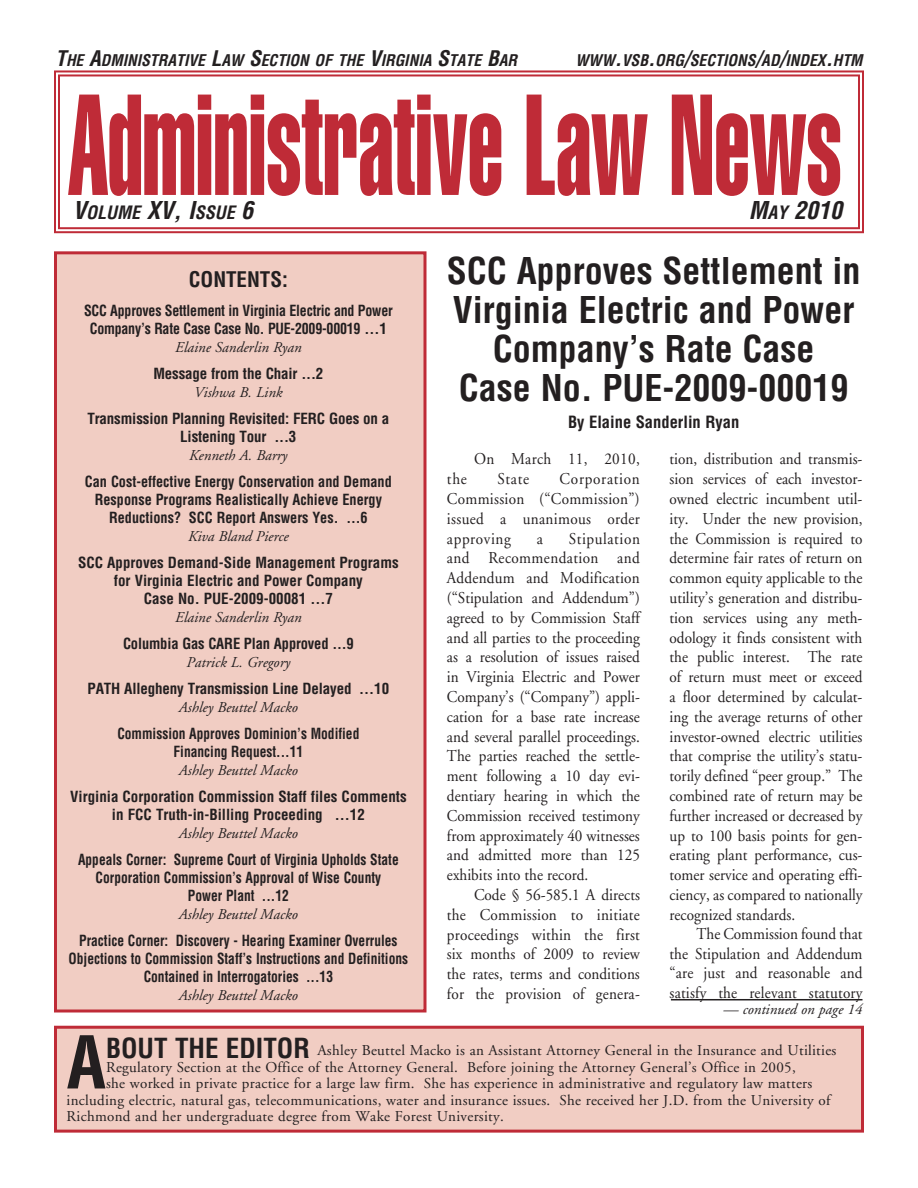
<style>
.page{position:relative;width:918px;height:1188px;background:#fff}
.page>*{position:absolute;margin:0;border:0;box-sizing:border-box;transform-origin:0 0}
.t1{font:141px "Helvetica Extra Compressed";color:#bf2b37;scale:.75 1}
.t2{font:700 condensed 70.95px "Helvetica";color:#231f20}
.t3{font:700 condensed 36px/39px "Helvetica";color:#231f20;text-align:center}
.t4{font:700 condensed 27px "Helvetica";color:#231f20}
.t5{font:italic 700 condensed 24px "Helvetica";color:#231f20}
.t6{font:700 condensed 21px "Helvetica";color:#231f20}
.t7{font:italic 700 condensed 18px "Helvetica";color:#231f20}
.t8{font:16.5px/19.8px "Adobe Garamond";letter-spacing:.01em;color:#231f20;text-align:justify;scale:.92 1}
.t9{font:700 condensed 16.5px "Helvetica";color:#231f20}
.t10{font:italic 700 condensed 15.75px "Helvetica";color:#231f20}
.t11{font:15px "Adobe Garamond";letter-spacing:.02em;color:#231f20}
.t12{font:700 condensed 15px/18px "Helvetica";color:#231f20;text-align:center}
.t13{font:700 condensed 15px/18px "Helvetica";color:#231f20;text-align:center;scale:.9 1}
.t14{font:italic 15px "Adobe Garamond";color:#231f20}
.t15{font:700 condensed 15px/18px "Helvetica";color:#231f20;text-align:center;scale:.95 1}
.t16{font:700 condensed 15px/18px "Helvetica";color:#231f20;text-align:center;scale:.93 1}
.s1{font-size:21px}
.s2{font-size:24px}
.s3{font-size:18px}
</style>
<div class="page">
<div style="left:54px;top:251px;width:373px;height:761px;background:#f1cdc3;border:3px solid #bf2b37"></div>
<svg style="left:54px;top:70px;width:810px;height:164px"></svg>
<div style="left:58px;top:74px;width:802px;height:155px;border:2px solid #bf2b37"></div>
<hr style="left:671px;top:999px;width:191px;height:1px;background:#231f20">
<div style="left:54px;top:1026px;width:810px;height:107px;background:#f1cdc3;border:3px solid #bf2b37"></div>
<p class="t10" style="left:56px;top:50px;width:463px"><span class="s1">T</span>HE <span class="s1">A</span>DMINISTRATIVE <span class="s1">L</span>AW <span class="s1">S</span>ECTION OF THE <span class="s1">V</span>IRGINIA <span class="s1">S</span>TATE <span class="s1">B</span>AR</p>
<p class="t10" style="left:575px;top:50px;width:289px">WWW<span class="s1">.</span>VSB<span class="s1">.</span>ORG<span class="s1">/</span>SECTIONS<span class="s1">/</span>AD<span class="s1">/</span>INDEX<span class="s1">.</span>HTM</p>
<h1 class="t1" style="left:69px;top:60px;width:1032px">Administrative Law News</h1>
<p class="t7" style="left:73px;top:201px;width:218px"><span class="s2">V</span>OLUME <span class="s2">XV, I</span>SSUE <span class="s2">6 M</span></p>
<h3 class="t5" style="left:768px;top:195px;width:76px"><span class="s3">AY</span> 2010</h3>
<p class="t6" style="left:189px;top:267px;width:101px">CONTENTS:</p>
<p class="t16" style="left:84px;top:301px;width:333px">SCC Approves Settlement in Virginia Electric and Power<br>Company’s Rate Case Case No. PUE-2009-00019 ...1</p>
<p class="t14" style="left:175px;top:339px;width:128px">Elaine Sanderlin Ryan</p>
<p class="t12" style="left:153px;top:364px;width:172px">Message from the Chair ...2</p>
<p class="t14" style="left:194px;top:384px;width:90px">Vishwa B. Link</p>
<p class="t12" style="left:87px;top:409px;width:304px">Transmission Planning Revisited: FERC Goes on a<br>Listening Tour ...3</p>
<p class="t14" style="left:189px;top:447px;width:100px">Kenneth A. Barry</p>
<p class="t15" style="left:85px;top:472px;width:325px">Can Cost-effective Energy Conservation and Demand<br>Response Programs Realistically Achieve Energy<br>Reductions? SCC Report Answers Yes. ...6</p>
<p class="t14" style="left:188px;top:528px;width:102px">Kiva Bland Pierce</p>
<p class="t12" style="left:78px;top:553px;width:322px">SCC Approves Demand-Side Management Programs for Virginia Electric and Power Company<br>Case No. PUE-2009-00081 ...7</p>
<p class="t14" style="left:175px;top:609px;width:128px">Elaine Sanderlin Ryan</p>
<p class="t12" style="left:123px;top:634px;width:232px">Columbia Gas CARE Plan Approved ...9</p>
<p class="t14" style="left:187px;top:654px;width:105px">Patrick L. Gregory</p>
<p class="t12" style="left:88px;top:679px;width:303px">PATH Allegheny Transmission Line Delayed ...10</p>
<p class="t14" style="left:179px;top:699px;width:121px">Ashley Beuttel Macko</p>
<p class="t13" style="left:117px;top:724px;width:271px">Commission Approves Dominion’s Modified<br>Financing Request...11</p>
<p class="t14" style="left:179px;top:762px;width:121px">Ashley Beuttel Macko</p>
<p class="t12" style="left:70px;top:787px;width:338px">Virginia Corporation Commission Staff files Comments in FCC Truth-in-Billing Proceeding ...12</p>
<p class="t14" style="left:179px;top:825px;width:121px">Ashley Beuttel Macko</p>
<p class="t13" style="left:78px;top:850px;width:358px">Appeals Corner: Supreme Court of Virginia Upholds State<br>Corporation Commission’s Approval of Wise County<br>Power Plant ...12</p>
<p class="t14" style="left:179px;top:906px;width:121px">Ashley Beuttel Macko</p>
<p class="t13" style="left:69px;top:931px;width:379px">Practice Corner: Discovery - Hearing Examiner Overrules<br>Objections to Commission Staff’s Instructions and Definitions<br>Contained in Interrogatories ...13</p>
<p class="t14" style="left:179px;top:987px;width:121px">Ashley Beuttel Macko</p>
<h3 class="t3" style="left:447px;top:251px;width:415px">SCC Approves Settlement in<br>Virginia Electric and Power<br>Company’s Rate Case<br>Case No. PUE-2009-00019</h3>
<p class="t9" style="left:568px;top:412px;width:173px">By Elaine Sanderlin Ryan</p>
<p class="t8" style="left:474px;top:450px;width:182px">On March 11, 2010,</p>
<p class="t8" style="left:447px;top:470px;width:23px">the</p>
<p class="t8" style="left:497px;top:470px;width:36px">State</p>
<p class="t8" style="left:447px;top:470px;width:211px;text-indent:113px">Corporation Commission (“Commission”) issued a unanimous order approving</p>
<p class="t8" style="left:447px;top:529px;width:211px;text-indent:122px">Stipulation and Recommendation and Addendum and Modification (“Stipulation and Addendum”) agreed to by Commission Staff and all parties to the proceeding as a resolution of issues raised in Virginia Electric and Power Company’s (“Company”) appli&shy;cation for a base rate increase and several parallel proceedings.<br>The parties reached the settle&shy;ment following a 10 day evi&shy;dentiary hearing in which the Commission received testimony from approximately 40 witnesses and admitted more than 125 exhibits into the record.</p>
<p class="t8" style="left:447px;top:885px;width:211px;text-indent:27px">Code § 56-585.1 A directs the Commission to initiate proceedings within the first six months of 2009 to review the rates, terms and conditions for the provision of genera-</p>
<p class="t8" style="left:537px;top:529px;width:8px">a</p>
<p class="t8" style="left:670px;top:450px;width:211px">tion, distribution and transmis&shy;sion services of each investor&shy;owned electric incumbent util&shy;ity. Under the new provision, the Commission is required to determine fair rates of return on common equity applicable to the utility’s generation and distribu&shy;tion services using any meth&shy;odology it finds consistent with the public interest. The rate of return must meet or exceed a floor determined by calculat&shy;ing the average returns of other investor-owned electric utilities that comprise the utility’s statu&shy;torily defined “peer group.” The combined rate of return may be further increased or decreased by up to 100 basis points for gen&shy;erating plant performance, cus&shy;tomer service and operating effi&shy;ciency, as compared to nationally recognized standards.</p>
<p class="t8" style="left:670px;top:925px;width:211px;text-indent:27px">The Commission found that the Stipulation and Addendum “are just and reasonable and satisfy the relevant statutory</p>
<p class="t14" style="left:724px;top:1001px;width:140px">— continued on page 14</p>
<h2 class="t2" style="left:67px;top:1020px;width:41px">A</h2>
<h3 class="t4" style="left:106px;top:1032px;width:16px">bout</h3>
<h3 class="t4" style="left:175px;top:1032px;width:15px">the</h3>
<h3 class="t4" style="left:226px;top:1032px;width:28px">Editor</h3>
<p class="t11" style="left:317px;top:1043px;width:521px">Ashley Beuttel Macko is an Assistant Attorney General in the Insurance and Utilities</p>
<p class="t11" style="left:106px;top:1059px;width:691px">Regulatory Section at the Office of the Attorney General. Before joining the Attorney General’s Office in 2005,</p>
<p class="t11" style="left:106px;top:1076px;width:708px">she worked in private practice for a large law firm. She has experience in administrative and regulatory law matters</p>
<p class="t11" style="left:67px;top:1092px;width:765px">including electric, natural gas, telecommunications, water and insurance issues. She received her J.D. from the University of</p>
<p class="t11" style="left:67px;top:1109px;width:439px">Richmond and her undergraduate degree from Wake Forest University.</p>
</div>
